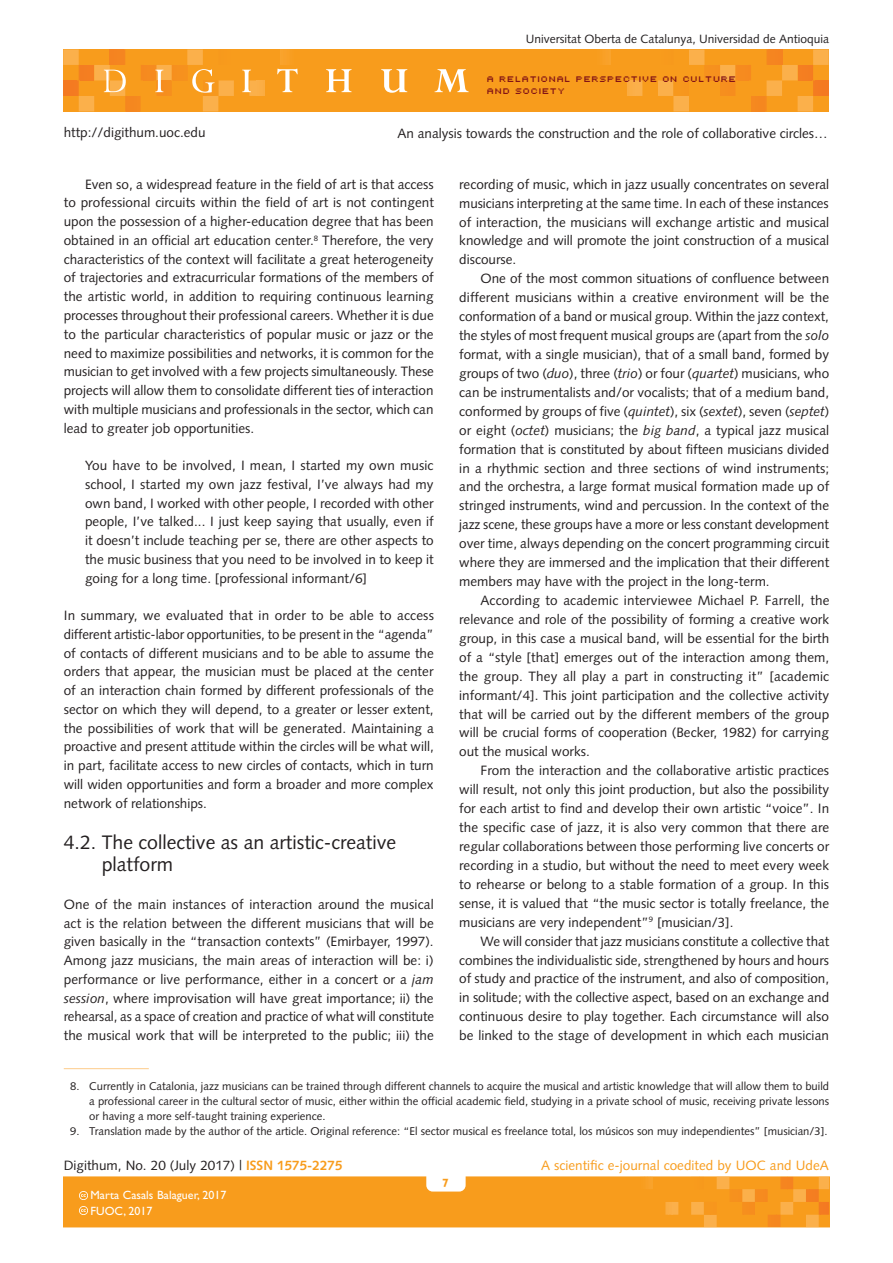
<style>
.page{position:relative;width:893px;height:1263px;background:#fff}
.page>*{position:absolute;margin:0;border:0;box-sizing:border-box;transform-origin:0 0}
._03_Subtitol_2{font:19.5px/22.5px "Syntax LT";color:#231f20}
._02_PARAGRAF_GENERAL{font:13.5px/18.9px "Syntax LT";color:#231f20;text-align:justify}
._02_PRIMER_PARAGRAF{font:13.5px/18.8px "Syntax LT";color:#231f20;text-align:justify}
._02_textcitat{font:13.5px/18.8px "Syntax LT";color:#231f20;text-align:justify}
.t1{font:13.5px "Syntax LT";color:#f89c1c}
.t2{font:12px "Syntax LT";color:#231f20}
.t3{font:12px/15.8px "Gill Sans";color:#fff}
.t4{font:700 12px "Gill Sans";color:#f89c1c}
._04_NOTAS1{font:11.25px/15px "Syntax LT";color:#231f20;text-align:justify}
._05_NOTASRESTO{font:11.25px "Syntax LT";color:#231f20}
.t5{font:9px/12px "Uni 0554";color:#821316}
.s1{font-style:italic}
.s2{font-weight:700;color:#f89c1c}
</style>
<div class="page">
<hr style="left:829px;top:1177px;width:1px;height:50px;background:#f47921">
<svg style="left:64px;top:1177px;width:765px;height:50px;background:#f89d21"></svg>
<div style="left:63px;top:49px;width:766px;height:62px;background:#f89c1c"></div>
<hr style="left:265px;top:49px;width:1px;height:62px;background:#faab40">
<hr style="left:278px;top:49px;width:2px;height:62px;background:#f9a430">
<hr style="left:625px;top:49px;width:2px;height:62px;background:#faab40">
<hr style="left:612px;top:49px;width:1px;height:62px;background:#f9a430">
<svg style="left:605px;top:49px;width:6px;height:16px"></svg>
<svg style="left:627px;top:49px;width:202px;height:62px"></svg>
<hr style="left:815px;top:80px;width:4px;height:16px;background:#f47b21">
<hr style="left:819px;top:80px;width:3px;height:16px;background:#f47a21">
<hr style="left:822px;top:80px;width:3px;height:16px;background:#f47921">
<hr style="left:825px;top:80px;width:4px;height:16px;background:#f47921">
<svg style="left:63px;top:49px;width:202px;height:62px"></svg>
<svg style="left:277px;top:49px;width:21px;height:43px"></svg>
<svg style="left:326px;top:69px;width:26px;height:23px"></svg>
<svg style="left:381px;top:69px;width:26px;height:24px"></svg>
<svg style="left:434px;top:69px;width:35px;height:23px"></svg>
<hr style="left:64px;top:1068px;width:85px;height:1px;background:#fdcb8a">
<p class="t2" style="left:526px;top:32px;width:305px">Universitat Oberta de Catalunya, Universidad de Antioquia</p>
<p class="t5" style="left:488px;top:72px;width:251px">A RELATIONAL PERSPECTIVE ON CULTURE<br>AND SOCIETY</p>
<p class="_02_PARAGRAF_GENERAL" style="left:64px;top:122px;width:143px">http://digithum.uoc.edu</p>
<p class="_02_PARAGRAF_GENERAL" style="left:398px;top:124px;width:432px">An analysis towards the construction and the role of collaborative circles…</p>
<p class="_02_PARAGRAF_GENERAL" style="left:64px;top:175px;width:372px;text-indent:21px">Even so, a widespread feature in the field of art is that access to professional circuits within the field of art is not contingent upon the possession of a higher-education degree that has been obtained in an official art education center.<sup>8</sup> Therefore, the very characteristics of the context will facilitate a great heterogeneity of trajectories and extracurricular formations of the members of the artistic world, in addition to requiring continuous learning processes throughout their professional careers. Whether it is due to the particular characteristics of popular music or jazz or the need to maximize possibilities and networks, it is common for the musician to get involved with a few projects simultaneously. These projects will allow them to consolidate different ties of interaction with multiple musicians and professionals in the sector, which can lead to greater job opportunities.</p>
<p class="_02_textcitat" style="left:85px;top:456px;width:350px">You have to be involved, I mean, I started my own music school, I started my own jazz festival, I’ve always had my own band, I worked with other people, I recorded with other people, I’ve talked... I just keep saying that usually, even if it doesn’t include teaching per se, there are other aspects to the music business that you need to be involved in to keep it going for a long time. [professional informant/6]</p>
<p class="_02_PRIMER_PARAGRAF" style="left:64px;top:606px;width:372px">In summary, we evaluated that in order to be able to access different artistic-labor opportunities, to be present in the “agenda” of contacts of different musicians and to be able to assume the orders that appear, the musician must be placed at the center of an interaction chain formed by different professionals of the sector on which they will depend, to a greater or lesser extent, the possibilities of work that will be generated. Maintaining a proactive and present attitude within the circles will be what will, in part, facilitate access to new circles of contacts, which in turn will widen opportunities and form a broader and more complex network of relationships.</p>
<p class="_03_Subtitol_2" style="left:102px;top:831px;width:296px;text-indent:-38px">4.2. The collective as an artistic-creative platform</p>
<p class="_02_PRIMER_PARAGRAF" style="left:64px;top:895px;width:372px">One of the main instances of interaction around the musical act is the relation between the different musicians that will be given basically in the “transaction contexts” (Emirbayer, 1997).<br>Among jazz musicians, the main areas of interaction will be: i) performance or live performance, either in a concert or a <span class="s1">jam session</span>, where improvisation will have great importance; ii) the rehearsal, as a space of creation and practice of what will constitute the musical work that will be interpreted to the public; iii) the</p>
<p class="_02_PRIMER_PARAGRAF" style="left:459px;top:175px;width:371px">recording of music, which in jazz usually concentrates on several musicians interpreting at the same time. In each of these instances of interaction, the musicians will exchange artistic and musical knowledge and will promote the joint construction of a musical discourse.</p>
<p class="_02_PARAGRAF_GENERAL" style="left:459px;top:269px;width:372px;text-indent:21px">One of the most common situations of confluence between different musicians within a creative environment will be the conformation of a band or musical group. Within the jazz context, the styles of most frequent musical groups are (apart from the <span class="s1">solo </span>format, with a single musician), that of a small band, formed by groups of two (<span class="s1">duo</span>), three (<span class="s1">trio</span>) or four (<span class="s1">quartet</span>) musicians, who can be instrumentalists and/or vocalists; that of a medium band, conformed by groups of five (<span class="s1">quintet</span>), six (<span class="s1">sextet</span>), seven (<span class="s1">septet</span>) or eight (<span class="s1">octet</span>) musicians; the <span class="s1">big band</span>, a typical jazz musical formation that is constituted by about fifteen musicians divided in a rhythmic section and three sections of wind instruments; and the orchestra, a large format musical formation made up of stringed instruments, wind and percussion. In the context of the jazz scene, these groups have a more or less constant development over time, always depending on the concert programming circuit where they are immersed and the implication that their different members may have with the project in the long-term.</p>
<p class="_02_PARAGRAF_GENERAL" style="left:459px;top:591px;width:372px;text-indent:21px">According to academic interviewee Michael P. Farrell, the relevance and role of the possibility of forming a creative work group, in this case a musical band, will be essential for the birth of a “style [that] emerges out of the interaction among them, the group. They all play a part in constructing it” [academic informant/4]. This joint participation and the collective activity that will be carried out by the different members of the group will be crucial forms of cooperation (Becker, 1982) for carrying out the musical works.</p>
<p class="_02_PARAGRAF_GENERAL" style="left:459px;top:761px;width:371px;text-indent:21px">From the interaction and the collaborative artistic practices will result, not only this joint production, but also the possibility for each artist to find and develop their own artistic “voice”. In the specific case of jazz, it is also very common that there are regular collaborations between those performing live concerts or recording in a studio, but without the need to meet every week to rehearse or belong to a stable formation of a group. In this sense, it is valued that “the music sector is totally freelance, the musicians are very independent”<sup>9</sup> [musician/3].</p>
<p class="_02_PARAGRAF_GENERAL" style="left:459px;top:931px;width:371px;text-indent:21px">We will consider that jazz musicians constitute a collective that combines the individualistic side, strengthened by hours and hours of study and practice of the instrument, and also of composition, in solitude; with the collective aspect, based on an exchange and continuous desire to play together. Each circumstance will also be linked to the stage of development in which each musician</p>
<p class="_04_NOTAS1" style="left:89px;top:1079px;width:741px;text-indent:-19px">8. Currently in Catalonia, jazz musicians can be trained through different channels to acquire the musical and artistic knowledge that will allow them to build a professional career in the cultural sector of music, either within the official academic field, studying in a private school of music, receiving private lessons or having a more self-taught training experience.</p>
<p class="_05_NOTASRESTO" style="left:70px;top:1125px;width:759px">9. Translation made by the author of the article. Original reference: “El sector musical es freelance total, los músicos son muy independientes” [musician/3].</p>
<p class="_02_PARAGRAF_GENERAL" style="left:64px;top:1156px;width:280px">Digithum, No. 20 (July 2017) | <span class="s2">ISSN 1575-2275</span></p>
<p class="t1" style="left:541px;top:1157px;width:289px">A scientific e-journal coedited by UOC and UdeA</p>
<p class="t4" style="left:442px;top:1176px;width:8px">7</p>
<p class="t3" style="left:91px;top:1187px;width:137px">Marta Casals Balaguer, 2017<br>FUOC, 2017</p>
</div>
